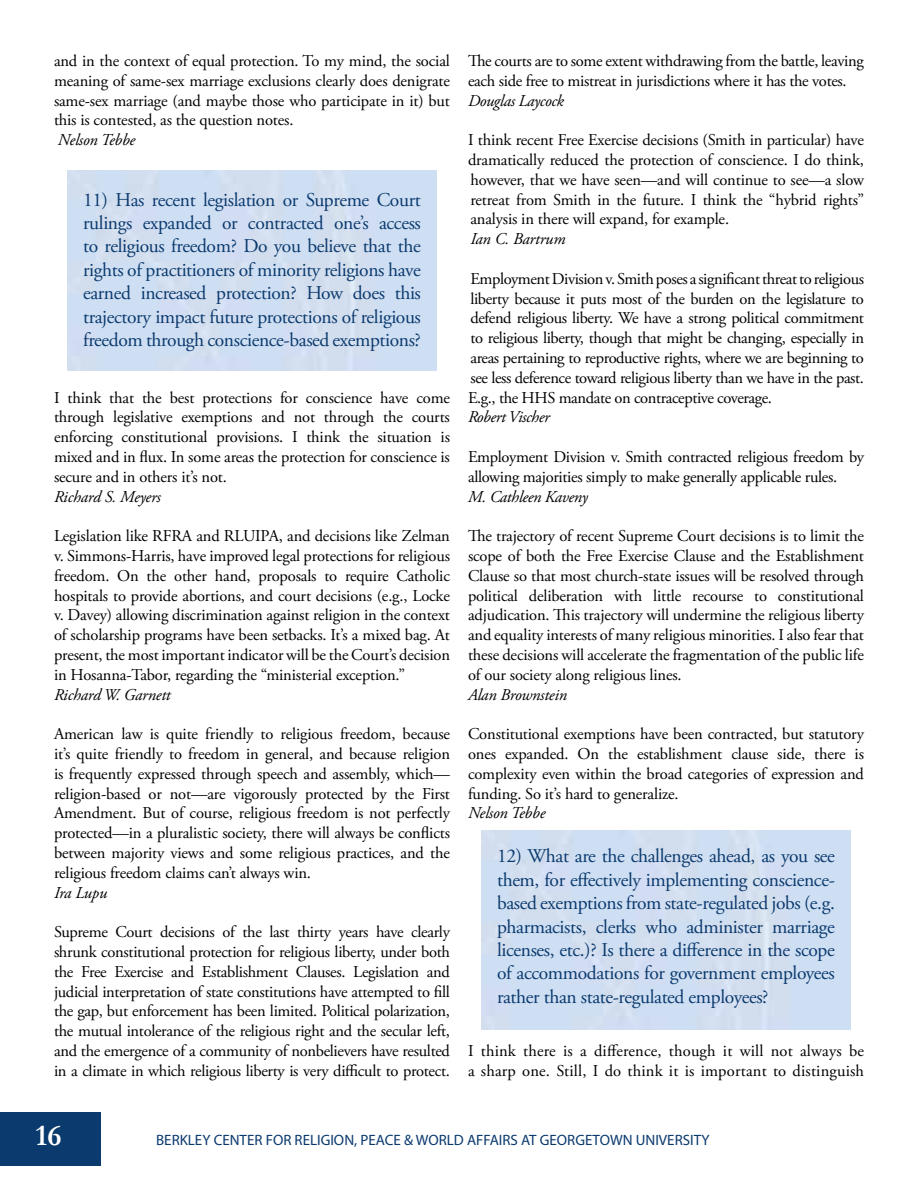
<style>
.page{position:relative;width:918px;height:1188px;background:#fff}
.page>*{position:absolute;margin:0;border:0;box-sizing:border-box;transform-origin:0 0}
.t1{font:700 30px "Garamond";color:#fff}
.t2{font:19.5px/23.4px "Adobe Garamond Pro";letter-spacing:-.02em;color:#0b3a6e;text-align:justify}
.t3{font:16.5px/19.8px "Adobe Garamond Pro";letter-spacing:-.01em;color:#000;text-align:justify}
.t4{font:italic 16.5px "Adobe Garamond Pro";letter-spacing:-.015em;color:#000}
.t5{font:16.5px/19.8px "Adobe Garamond Pro";letter-spacing:.01em;color:#000}
.t6{font:15px "Myriad Pro";color:#0b3a6e}
</style>
<div class="page">
<div style="left:0;top:1112px;width:101px;height:54px;background:#0b3a6e"></div>
<p class="t3" style="left:54px;top:51px;width:397px">and in the context of equal protection. To my mind, the social meaning of same-sex marriage exclusions clearly does denigrate same-sex marriage (and maybe those who participate in it) but this is contested, as the question notes.</p>
<p class="t4" style="left:58px;top:130px;width:79px">Nelson Tebbe</p>
<p class="t2" style="left:83px;top:188px;width:339px">11) Has recent legislation or Supreme Court rulings expanded or contracted one’s access to religious freedom? Do you believe that the rights of practitioners of minority religions have earned increased protection? How does this trajectory impact future protections of religious freedom through conscience-based exemptions?</p>
<p class="t3" style="left:54px;top:388px;width:398px">I think that the best protections for conscience have come through legislative exemptions and not through the courts enforcing constitutional provisions. I think the situation is mixed and in flux. In some areas the protection for conscience is secure and in others it’s not.</p>
<p class="t4" style="left:54px;top:486px;width:108px">Richard S. Meyers</p>
<p class="t3" style="left:54px;top:527px;width:398px">Legislation like RFRA and RLUIPA, and decisions like Zelman v. Simmons-Harris, have improved legal protections for religious freedom. On the other hand, proposals to require Catholic hospitals to provide abortions, and court decisions (e.g., Locke v. Davey) allowing discrimination against religion in the context of scholarship programs have been setbacks. It’s a mixed bag. At present, the most important indicator will be the Court’s decision in Hosanna-Tabor, regarding the “ministerial exception.”</p>
<p class="t4" style="left:54px;top:684px;width:118px">Richard W. Garnett</p>
<p class="t3" style="left:54px;top:725px;width:398px">American law is quite friendly to religious freedom, because it’s quite friendly to freedom in general, and because religion is frequently expressed through speech and assembly, which— religion-based or not—are vigorously protected by the First Amendment. But of course, religious freedom is not perfectly protected—in a pluralistic society, there will always be conflicts between majority views and some religious practices, and the religious freedom claims can’t always win.</p>
<p class="t4" style="left:54px;top:882px;width:55px">Ira Lupu</p>
<p class="t3" style="left:54px;top:923px;width:398px">Supreme Court decisions of the last thirty years have clearly shrunk constitutional protection for religious liberty, under both the Free Exercise and Establishment Clauses. Legislation and judicial interpretation of state constitutions have attempted to fill the gap, but enforcement has been limited. Political polarization, the mutual intolerance of the religious right and the secular left, and the emergence of a community of nonbelievers have resulted in a climate in which religious liberty is very difficult to protect.</p>
<p class="t3" style="left:468px;top:51px;width:397px">The courts are to some extent withdrawing from the battle, leaving each side free to mistreat in jurisdictions where it has the votes.</p>
<p class="t4" style="left:468px;top:90px;width:98px">Douglas Laycock</p>
<p class="t3" style="left:468px;top:131px;width:398px">I think recent Free Exercise decisions (Smith in particular) have dramatically reduced the protection of conscience. I do think, however, that we have seen—and will continue to see—a slow retreat from Smith in the future. I think the “hybrid rights” analysis in there will expand, for example.</p>
<p class="t4" style="left:470px;top:229px;width:96px">Ian C. Bartrum</p>
<p class="t3" style="left:468px;top:269px;width:398px">Employment Division v. Smith poses a significant threat to religious liberty because it puts most of the burden on the legislature to defend religious liberty. We have a strong political commitment to religious liberty, though that might be changing, especially in areas pertaining to reproductive rights, where we are beginning to see less deference toward religious liberty than we have in the past.<br>E.g., the HHS mandate on contraceptive coverage.</p>
<p class="t4" style="left:468px;top:407px;width:83px">Robert Vischer</p>
<p class="t3" style="left:468px;top:447px;width:398px">Employment Division v. Smith contracted religious freedom by allowing majorities simply to make generally applicable rules.</p>
<p class="t4" style="left:468px;top:486px;width:121px">M. Cathleen Kaveny</p>
<p class="t3" style="left:468px;top:527px;width:398px">The trajectory of recent Supreme Court decisions is to limit the scope of both the Free Exercise Clause and the Establishment Clause so that most church-state issues will be resolved through political deliberation with little recourse to constitutional adjudication. This trajectory will undermine the religious liberty and equality interests of many religious minorities. I also fear that these decisions will accelerate the fragmentation of the public life of our society along religious lines.</p>
<p class="t4" style="left:468px;top:684px;width:101px">Alan Brownstein</p>
<p class="t3" style="left:468px;top:725px;width:398px">Constitutional exemptions have been contracted, but statutory ones expanded. On the establishment clause side, there is complexity even within the broad categories of expression and funding. So it’s hard to generalize.</p>
<p class="t4" style="left:468px;top:803px;width:79px">Nelson Tebbe</p>
<p class="t2" style="left:497px;top:845px;width:339px">12) What are the challenges ahead, as you see them, for effectively implementing conscience&shy;based exemptions from state-regulated jobs (e.g. pharmacists, clerks who administer marriage licenses, etc.)? Is there a difference in the scope of accommodations for government employees rather than state-regulated employees?</p>
<p class="t5" style="left:468px;top:1041px;width:398px">I think there is a difference, though it will not always be a sharp one. Still, I do think it is important to distinguish</p>
<h1 class="t1" style="left:36px;top:1117px;width:27px">16</h1>
<p class="t6" style="left:156px;top:1131px;width:555px">BERKLEY CENTER FOR RELIGION, PEACE &amp; WORLD AFFAIRS AT GEORGETOWN UNIVERSITY</p>
</div>
